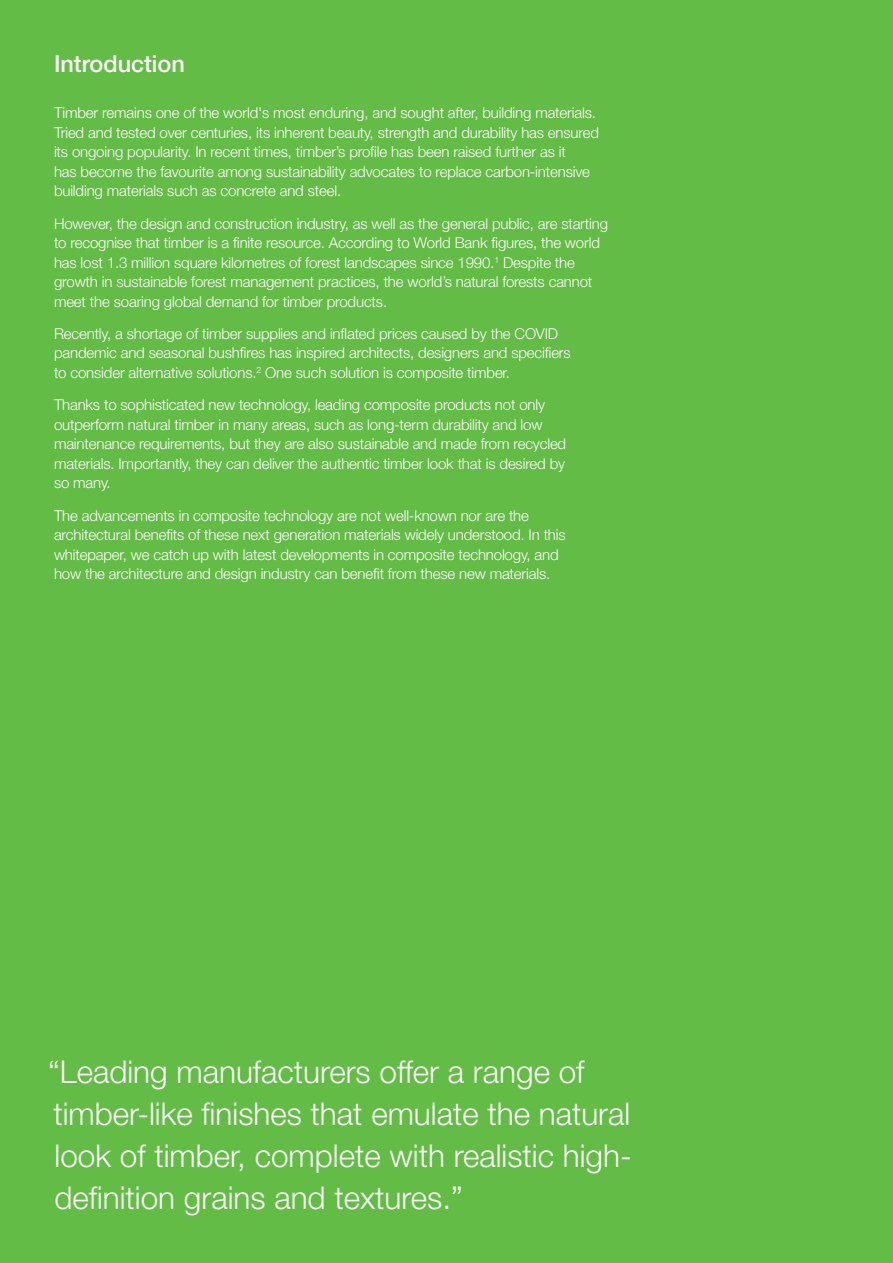
<style>
.page{position:relative;width:893px;height:1263px;background:#63bc46}
.page>*{position:absolute;margin:0;border:0;box-sizing:border-box;transform-origin:0 0}
.BC_Helvetica{font:300 31.5px/42px "Helvetica Neue LT Std";color:#fff}
.BC_Helvetica-2{font:500 23.4px "Helvetica Neue LT Std";color:#fff}
.BC_Helvetica-3{font:300 15px/19.5px "Helvetica Neue LT Std";letter-spacing:-.01em;color:#fff}
</style>
<div class="page">
<p class="BC_Helvetica-2" style="left:54px;top:50px;width:132px">Introduction</p>
<p class="BC_Helvetica-3" style="left:54px;top:103px;width:546px">Timber remains one of the world's most enduring, and sought after, building materials.<br>Tried and tested over centuries, its inherent beauty, strength and durability has ensured its ongoing popularity. In recent times, timber’s profile has been raised further as it<br>has become the favourite among sustainability advocates to replace carbon-intensive building materials such as concrete and steel.</p>
<p class="BC_Helvetica-3" style="left:54px;top:213px;width:556px">However, the design and construction industry, as well as the general public, are starting to recognise that timber is a finite resource. According to World Bank figures, the world has lost 1.3 million square kilometres of forest landscapes since 1990.<sup>1</sup> Despite the growth in sustainable forest management practices, the world’s natural forests cannot meet the soaring global demand for timber products.</p>
<p class="BC_Helvetica-3" style="left:54px;top:324px;width:518px">Recently, a shortage of timber supplies and inflated prices caused by the COVID pandemic and seasonal bushfires has inspired architects, designers and specifiers to consider alternative solutions.<sup>2</sup> One such solution is composite timber.</p>
<p class="BC_Helvetica-3" style="left:54px;top:395px;width:514px">Thanks to sophisticated new technology, leading composite products not only outperform natural timber in many areas, such as long-term durability and low maintenance requirements, but they are also sustainable and made from recycled materials. Importantly, they can deliver the authentic timber look that is desired by so many.</p>
<p class="BC_Helvetica-3" style="left:54px;top:505px;width:513px">The advancements in composite technology are not well-known nor are the architectural benefits of these next generation materials widely understood. In this whitepaper, we catch up with latest developments in composite technology, and how the architecture and design industry can benefit from these new materials.</p>
<p class="BC_Helvetica" style="left:48px;top:1050px;width:585px">“Leading manufacturers offer a range of timber-like finishes that emulate the natural look of timber, complete with realistic high&shy;definition grains and textures.”</p>
</div>
